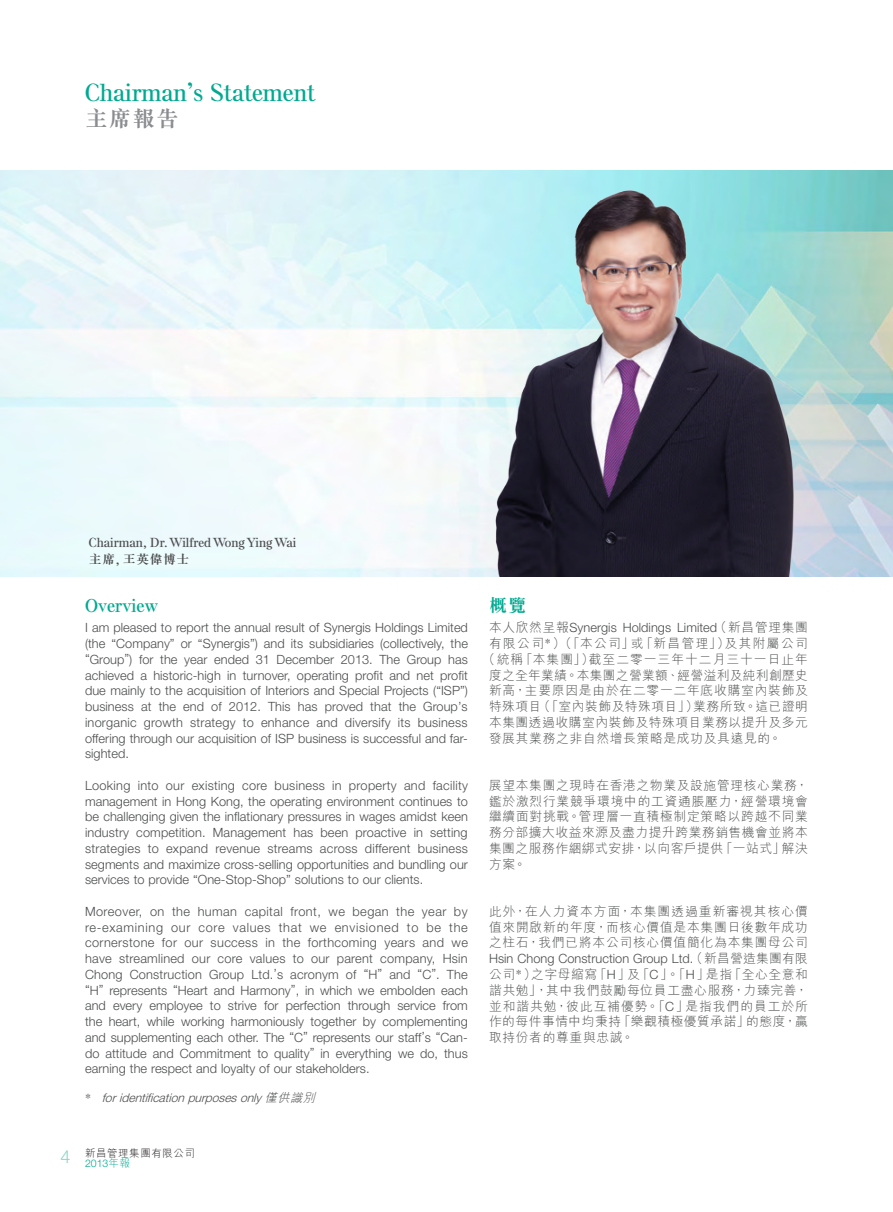
<style>
.page{position:relative;width:893px;height:1212px;background:#fff}
.page>*{position:absolute;margin:0;border:0;box-sizing:border-box;transform-origin:0 0}
.t1{font:600 24px "Else NPL Std";letter-spacing:.005em;color:#00a990}
.t2{font:700 22.5px "M Sung HK";color:#8a8c8f}
.Heading_1{font:600 18px "Else NPL Std";letter-spacing:.01em;color:#00a990}
.C_Heading_1{font:700 18px "M Sung HK";color:#00a990}
.t3{font:300 18px "Helvetica Neue LT Std";color:#89d5c6}
.Body_Text{font:300 12.75px/15.8px "Helvetica Neue LT Std";letter-spacing:.005em;color:#4b4c4d;text-align:justify}
.C_Body_Text{font:300 12.75px/15.8px "M Hei HK";letter-spacing:.045em;color:#4b4c4d;text-align:justify}
.C_Body_Text-2{font:300 12.75px "Helvetica Neue LT Std";letter-spacing:.005em;color:#4b4c4d}
.Body_Text-2{font:600 12.75px "Else NPL Std";letter-spacing:.005em;color:#4b4c4d}
.C_Body_Text-3{font:300 12.75px "M Hei HK";letter-spacing:.11em;color:#4b4c4d}
.C_Body_Text-4{font:300 12.75px "M Hei HK";letter-spacing:.08em;color:#4b4c4d}
.C_Body_Text-5{font:300 12.75px "M Hei HK";letter-spacing:.025em;color:#4b4c4d}
.Body_Text-3{font:700 12.75px "M Sung HK";letter-spacing:.055em;color:#4b4c4d}
.t4{font:italic 300 12px "Helvetica Neue LT Std";color:#4b4c4d}
.t5{font:300 10.5px "M Hei HK";letter-spacing:.055em;color:#231f20}
.t6{font:300 10.5px "Helvetica Neue LT Std";color:#00a990}
.s1{font-family:"Else NPL Std";font-weight:600}
.s2{font-family:"Times";font-weight:400;font-style:normal}
.s3{font-family:"M Hei HK"}
.s4{font-family:"Times";font-weight:400;font-size:12px}
.s5{font-family:"Helvetica Neue LT Std"}
</style>
<div class="page">
<img style="left:0;top:170px;width:893px;height:406px">
<img style="left:479px;top:170px;width:327px;height:406px">
<p class="t1" style="left:85px;top:78px;width:232px">Chairman’s Statement</p>
<p class="t2" style="left:85px;top:108px;width:95px">主席報告</p>
<p class="Body_Text-2" style="left:89px;top:535px;width:209px">Chairman, Dr. Wilfred Wong Ying Wai</p>
<p class="Body_Text-3" style="left:89px;top:553px;width:102px">主席<span class="s1">,</span> 王英偉博士</p>
<p class="Heading_1" style="left:85px;top:595px;width:74px">Overview</p>
<p class="Body_Text" style="left:85px;top:620px;width:384px">I am pleased to report the annual result of Synergis Holdings Limited (the “Company” or “Synergis”) and its subsidiaries (collectively, the “Group”) for the year ended 31 December 2013. The Group has achieved a historic-high in turnover, operating profit and net profit due mainly to the acquisition of Interiors and Special Projects (“ISP”) business at the end of 2012. This has proved that the Group’s inorganic growth strategy to enhance and diversify its business offering through our acquisition of ISP business is successful and far&shy;sighted.</p>
<p class="Body_Text" style="left:85px;top:777px;width:384px">Looking into our existing core business in property and facility management in Hong Kong, the operating environment continues to be challenging given the inflationary pressures in wages amidst keen industry competition. Management has been proactive in setting strategies to expand revenue streams across different business segments and maximize cross-selling opportunities and bundling our services to provide “One-Stop-Shop” solutions to our clients.</p>
<p class="Body_Text" style="left:85px;top:903px;width:384px">Moreover, on the human capital front, we began the year by re-examining our core values that we envisioned to be the cornerstone for our success in the forthcoming years and we have streamlined our core values to our parent company, Hsin Chong Construction Group Ltd.’s acronym of “H” and “C”. The “H” represents “Heart and Harmony”, in which we embolden each and every employee to strive for perfection through service from the heart, while working harmoniously together by complementing and supplementing each other. The “C” represents our staff’s “Can&shy;do attitude and Commitment to quality” in everything we do, thus earning the respect and loyalty of our stakeholders.</p>
<p class="t4" style="left:85px;top:1090px;width:234px"><span class="s2">*</span> foridentificationpurposesonly <span class="s3">僅供識別</span></p>
<p class="t3" style="left:61px;top:1145px;width:12px">4</p>
<p class="t5" style="left:85px;top:1147px;width:112px">新昌管理集團有限公司</p>
<p class="t6" style="left:85px;top:1157px;width:47px">2013<span class="s3">年報</span></p>
<p class="C_Heading_1" style="left:489px;top:597px;width:39px">概覽</p>
<p class="C_Body_Text-2" style="left:489px;top:620px;width:320px"><span class="s3">本人欣然呈報</span>Synergis Holdings Limited<span class="s3">（新昌管理集團</span></p>
<p class="C_Body_Text-3" style="left:489px;top:637px;width:320px">有限公司<span class="s4">*</span>）（「本公司」或「新昌管理」）及其附屬公司</p>
<p class="C_Body_Text-4" style="left:483px;top:653px;width:327px">（統稱「本集團」）截至二零一三年十二月三十一日止年</p>
<p class="C_Body_Text-5" style="left:489px;top:668px;width:320px">度之全年業績。本集團之營業額、經營溢利及純利創歷史</p>
<p class="C_Body_Text" style="left:489px;top:683px;width:320px">新高，主要原因是由於在二零一二年底收購室內裝飾及</p>
<p class="C_Body_Text" style="left:489px;top:698px;width:321px">特殊項目（「室內裝飾及特殊項目」）業務所致。這已證明</p>
<p class="C_Body_Text" style="left:489px;top:714px;width:320px">本集團透過收購室內裝飾及特殊項目業務以提升及多元</p>
<p class="C_Body_Text" style="left:489px;top:730px;width:294px">發展其業務之非自然增長策略是成功及具遠見的。</p>
<p class="C_Body_Text" style="left:489px;top:777px;width:321px">展望本集團之現時在香港之物業及設施管理核心業務，鑑於激烈行業競爭環境中的工資通脹壓力，經營環境會繼續面對挑戰。管理層一直積極制定策略以跨越不同業務分部擴大收益來源及盡力提升跨業務銷售機會並將本集團之服務作綑綁式安排，以向客戶提供「一站式」解決方案。</p>
<p class="C_Body_Text" style="left:489px;top:903px;width:320px">此外，在人力資本方面，本集團透過重新審視其核心價值來開啟新的年度，而核心價值是本集團日後數年成功之柱石，我們已將本公司核心價值簡化為本集團母公司<span class="s5">Hsin Chong Construction Group Ltd.</span>（新昌營造集團有限公司<span class="s4">*</span>）之字母縮寫「<span class="s5">H</span>」及「<span class="s5">C</span>」。「<span class="s5">H</span>」是指「全心全意和諧共勉」，其中我們鼓勵每位員工盡心服務，力臻完善，並和諧共勉，彼此互補優勢。「<span class="s5">C</span>」是指我們的員工於所作的每件事情中均秉持「樂觀積極優質承諾」的態度，贏取持份者的尊重與忠誠。</p>
</div>
